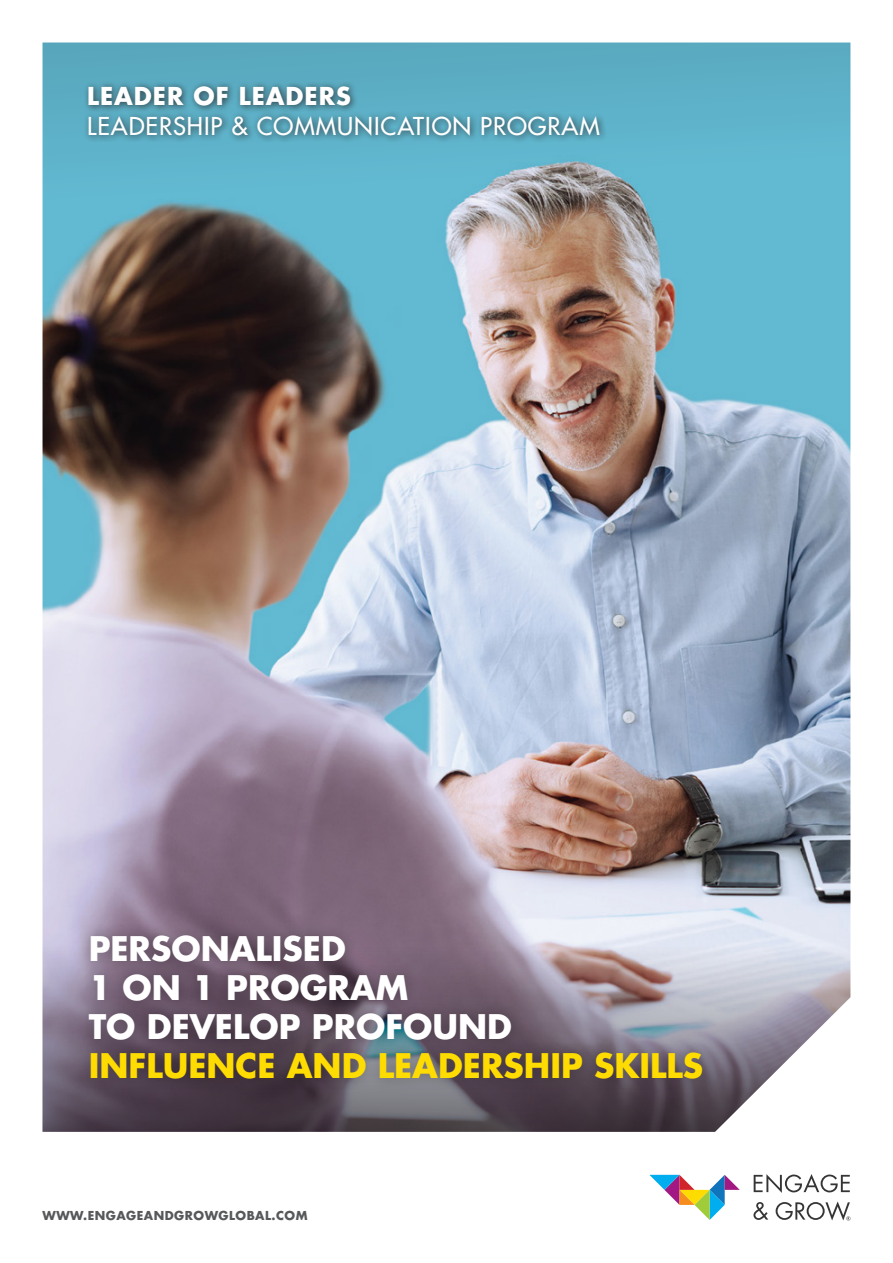
<style>
.page{position:relative;width:893px;height:1263px;background:#fff}
.page>*{position:absolute;margin:0;border:0;box-sizing:border-box;transform-origin:0 0}
.t1{font:700 33px/39px "Futura Std";color:#fff}
.t2{font:500 24px "Futura Std";letter-spacing:.04em;color:#fff}
.t3{font:700 24px "Futura Std";letter-spacing:.04em;color:#fff}
.t4{font:700 12px "Futura Std";letter-spacing:.04em;color:#57585a}
.s1{color:#ffdc01}
</style>
<div class="page">
<img style="left:43px;top:43px;width:807px;height:1089px">
<div style="left:77px;top:923px;width:638px;height:168px;background:#231f20;opacity:.4"></div>
<div style="left:83px;top:80px;width:524px;height:64px;background:#231f20;opacity:.8"></div>
<svg style="left:754px;top:1174px;width:96px;height:19px"></svg>
<svg style="left:753px;top:1202px;width:15px;height:18px"></svg>
<svg style="left:649px;top:1175px;width:91px;height:45px"></svg>
<svg style="left:776px;top:1201px;width:74px;height:19px"></svg>
<p class="t3" style="left:87px;top:80px;width:265px">LEADER OF LEADERS</p>
<p class="t2" style="left:87px;top:111px;width:514px">LEADERSHIP &amp; COMMUNICATION PROGRAM</p>
<p class="t1" style="left:89px;top:928px;width:616px">PERSONALISED<br>1 ON 1 PROGRAM<br>TO DEVELOP PROFOUND<br><span class="s1">INFLUENCE AND LEADERSHIP SKILLS</span></p>
<p class="t4" style="left:43px;top:1207px;width:266px">WWW.ENGAGEANDGROWGLOBAL.COM</p>
</div>
